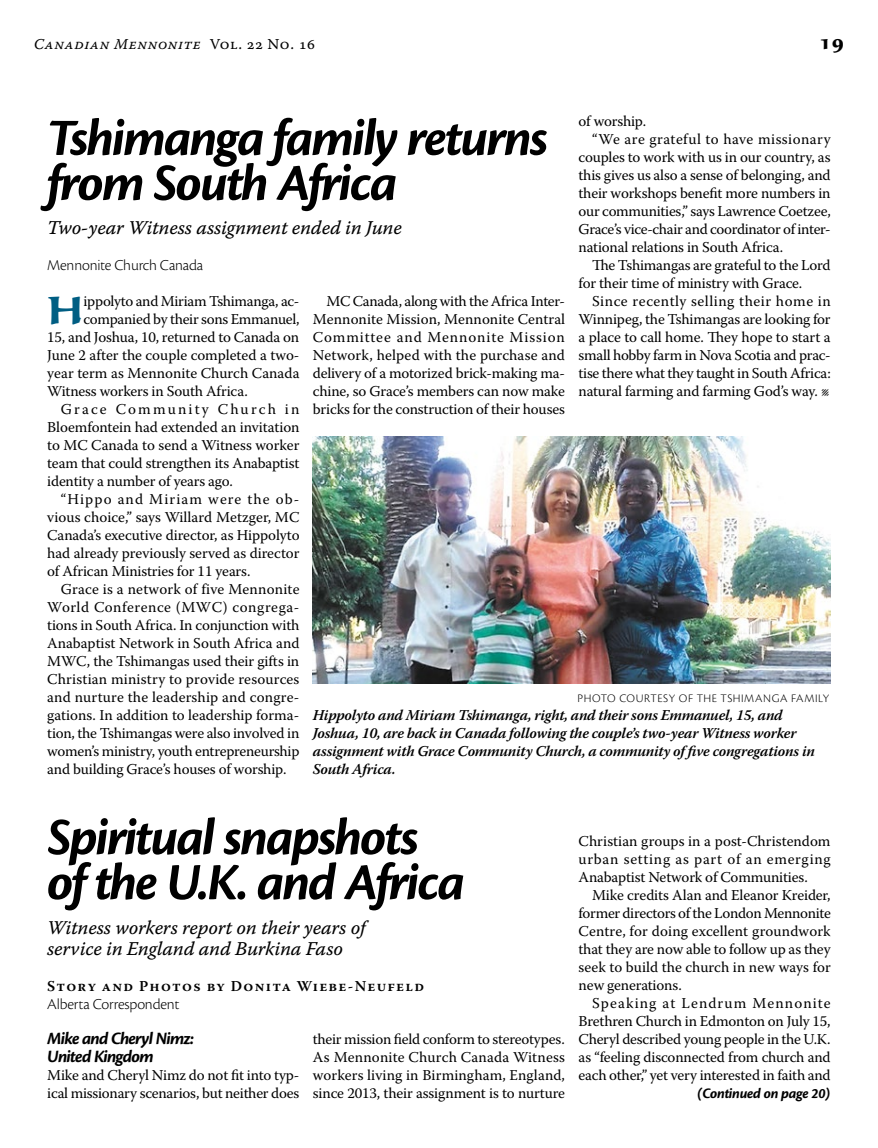
<style>
.page{position:relative;width:878px;height:1148px;background:#fff}
.page>*{position:absolute;margin:0;border:0;box-sizing:border-box;transform-origin:0 0}
.t1{font:italic 700 54px/45px "Cronos Pro";letter-spacing:-.04em;color:#000}
.t2{font:700 40.65px "Sava Pro";color:#005e83}
.t3{font:700 21px "Sava Pro";color:#000}
.t4{font:19.5px/21px "Warnock Pro It Capt";letter-spacing:-.015em;color:#000}
.t5{font:italic 700 18px/18px "Cronos Pro";letter-spacing:-.045em;color:#000}
.t6{font:300 15.75px "Cronos Pro";letter-spacing:-.01em;color:#000}
.t7{font:15px/18px "Warnock Pro";letter-spacing:-.01em;color:#000;text-align:justify}
.t8{font:italic 600 15px/18px "Warnock Pro";letter-spacing:-.015em;color:#000}
.t9{font:15px "Warnock Pro";letter-spacing:.015em;color:#000}
.t10{font:15px "Warnock Pro";letter-spacing:.035em;color:#000}
.t11{font:15px "Warnock Pro";letter-spacing:.01em;color:#000}
.t12{font:600 15px "Warnock Pro";letter-spacing:.09em;color:#000}
.t13{font:15px "Warnock Pro";letter-spacing:.03em;color:#000}
.t14{font:15px "Warnock Pro It Capt";letter-spacing:.035em;color:#000}
.t15{font:15px "Warnock Pro";letter-spacing:.07em;color:#000}
.t16{font:15px "Warnock Pro";letter-spacing:.145em;color:#000}
.t17{font:italic 700 15px "Cronos Pro";letter-spacing:-.02em;color:#000}
.t18{font:300 12px "Cronos Pro";letter-spacing:.05em;color:#000}
.s1{font-family:"Warnock Pro Capt"}
.s2{font-weight:300;font-style:italic}
</style>
<div class="page">
<img style="left:313px;top:437px;width:517px;height:246px">
<p class="t14" style="left:34px;top:35px;width:283px">Canadian Mennonite <span class="s1">Vol. 22 No. 16</span></p>
<h3 class="t3" style="left:819px;top:28px;width:27px">19</h3>
<p class="t7" style="left:578px;top:112px;width:69px">of worship.</p>
<p class="t13" style="left:592px;top:130px;width:240px">“We are grateful to have missionary</p>
<p class="t7" style="left:578px;top:148px;width:253px">couples to work with us in our country, as</p>
<p class="t7" style="left:578px;top:166px;width:253px">this gives us also a sense of belonging, and</p>
<p class="t7" style="left:578px;top:184px;width:253px">their workshops benefit more numbers in</p>
<p class="t7" style="left:578px;top:202px;width:254px">our communities,” says Lawrence Coetzee,</p>
<p class="t7" style="left:578px;top:220px;width:253px">Grace’s vice-chair and coordinator of inter-</p>
<p class="t7" style="left:578px;top:238px;width:206px">national relations in South Africa.</p>
<p class="t7" style="left:592px;top:256px;width:240px">The Tshimangas are grateful to the Lord</p>
<p class="t7" style="left:578px;top:274px;width:225px">for their time of ministry with Grace.</p>
<p class="t10" style="left:592px;top:292px;width:240px">Since recently selling their home in</p>
<p class="t7" style="left:578px;top:310px;width:253px">Winnipeg, the Tshimangas are looking for</p>
<p class="t7" style="left:578px;top:328px;width:253px">a place to call home. They hope to start a</p>
<p class="t7" style="left:578px;top:346px;width:253px">small hobby farm in Nova Scotia and prac-</p>
<p class="t7" style="left:578px;top:364px;width:254px">tise there what they taught in South Africa:</p>
<p class="t7" style="left:578px;top:382px;width:252px">natural farming and farming God’s way. <span class="s2">l</span></p>
<h1 class="t1" style="left:47px;top:117px;width:503px">Tshimanga family returns from South Africa</h1>
<h3 class="t4" style="left:47px;top:217px;width:356px">Two-year Witness assignment ended in June</h3>
<p class="t6" style="left:47px;top:256px;width:157px">Mennonite Church Canada</p>
<h2 class="t2" style="left:47px;top:283px;width:38px">H</h2>
<p class="t7" style="left:84px;top:292px;width:217px">ippolyto and Miriam Tshimanga, ac-</p>
<p class="t7" style="left:313px;top:292px;width:254px;text-indent:14px">MC Canada, along with the Africa Inter-Mennonite Mission, Mennonite Central Committee and Mennonite Mission Network, helped with the purchase and delivery of a motorized brick-making ma&shy;chine, so Grace’s members can now make bricks for the construction of their houses</p>
<p class="t7" style="left:84px;top:310px;width:217px">companied by their sons Emmanuel,</p>
<p class="t7" style="left:47px;top:328px;width:253px">15, and Joshua, 10, returned to Canada on</p>
<p class="t7" style="left:47px;top:346px;width:254px">June 2 after the couple completed a two-</p>
<p class="t7" style="left:47px;top:364px;width:254px">year term as Mennonite Church Canada</p>
<p class="t7" style="left:47px;top:382px;width:202px">Witness workers in South Africa.</p>
<p class="t16" style="left:61px;top:400px;width:240px">Grace Community Church in</p>
<p class="t7" style="left:47px;top:418px;width:254px">Bloemfontein had extended an invitation</p>
<p class="t7" style="left:47px;top:436px;width:254px">to MC Canada to send a Witness worker</p>
<p class="t7" style="left:47px;top:454px;width:253px">team that could strengthen its Anabaptist</p>
<p class="t7" style="left:47px;top:472px;width:187px">identity a number of years ago.</p>
<p class="t15" style="left:61px;top:490px;width:240px">“Hippo and Miriam were the ob-</p>
<p class="t7" style="left:47px;top:508px;width:253px">vious choice,” says Willard Metzger, MC</p>
<p class="t7" style="left:47px;top:526px;width:254px">Canada’s executive director, as Hippolyto</p>
<p class="t7" style="left:47px;top:544px;width:254px">had already previously served as director</p>
<p class="t7" style="left:47px;top:562px;width:205px">of African Ministries for 11 years.</p>
<p class="t9" style="left:61px;top:580px;width:240px">Grace is a network of five Mennonite</p>
<p class="t10" style="left:47px;top:598px;width:254px">World Conference (MWC) congrega-</p>
<p class="t7" style="left:47px;top:616px;width:253px">tions in South Africa. In conjunction with</p>
<p class="t7" style="left:47px;top:634px;width:254px">Anabaptist Network in South Africa and</p>
<p class="t7" style="left:47px;top:652px;width:253px">MWC, the Tshimangas used their gifts in</p>
<p class="t11" style="left:47px;top:670px;width:254px">Christian ministry to provide resources</p>
<p class="t9" style="left:47px;top:688px;width:253px">and nurture the leadership and congre-</p>
<p class="t7" style="left:47px;top:706px;width:253px">gations. In addition to leadership forma-</p>
<p class="t7" style="left:47px;top:724px;width:253px">tion, the Tshimangas were also involved in</p>
<p class="t7" style="left:47px;top:742px;width:254px">women’s ministry, youth entrepreneurship</p>
<p class="t7" style="left:47px;top:760px;width:241px">and building Grace’s houses of worship.</p>
<p class="t18" style="left:577px;top:691px;width:253px">PHOTO COURTESY OF THE TSHIMANGA FAMILY</p>
<p class="t8" style="left:313px;top:706px;width:503px">Hippolyto and Miriam Tshimanga, right, and their sons Emmanuel, 15, and Joshua, 10, are back in Canada following the couple’s two-year Witness worker assignment with Grace Community Church, a community of five congregations in South Africa.</p>
<h1 class="t1" style="left:47px;top:816px;width:419px">Spiritual snapshots of the U.K. and Africa</h1>
<h3 class="t4" style="left:47px;top:916px;width:320px">Witness workers report on their years of service in England and Burkina Faso</h3>
<p class="t12" style="left:47px;top:976px;width:378px">Story and Photos by Donita Wiebe-Neufeld</p>
<p class="t6" style="left:47px;top:994px;width:134px">Alberta Correspondent</p>
<p class="t5" style="left:47px;top:1030px;width:148px">Mike and Cheryl Nimz:<br>United Kingdom</p>
<p class="t7" style="left:47px;top:1066px;width:253px">Mike and Cheryl Nimz do not fit into typ&shy;ical missionary scenarios, but neither does</p>
<p class="t7" style="left:313px;top:1030px;width:254px">their mission field conform to stereotypes.<br>As Mennonite Church Canada Witness workers living in Birmingham, England, since 2013, their assignment is to nurture</p>
<p class="t7" style="left:578px;top:832px;width:253px">Christian groups in a post-Christendom urban setting as part of an emerging Anabaptist Network of Communities.</p>
<p class="t7" style="left:578px;top:886px;width:254px;text-indent:14px">Mike credits Alan and Eleanor Kreider, former directors of the London Mennonite Centre, for doing excellent groundwork that they are now able to follow up as they seek to build the church in new ways for new generations.</p>
<p class="t7" style="left:578px;top:994px;width:254px;text-indent:14px">Speaking at Lendrum Mennonite Brethren Church in Edmonton on July 15, Cheryl described young people in the U.K. as “feeling disconnected from church and each other,” yet very interested in faith and</p>
<p class="t17" style="left:697px;top:1085px;width:135px">(Continued on page 20)</p>
</div>
